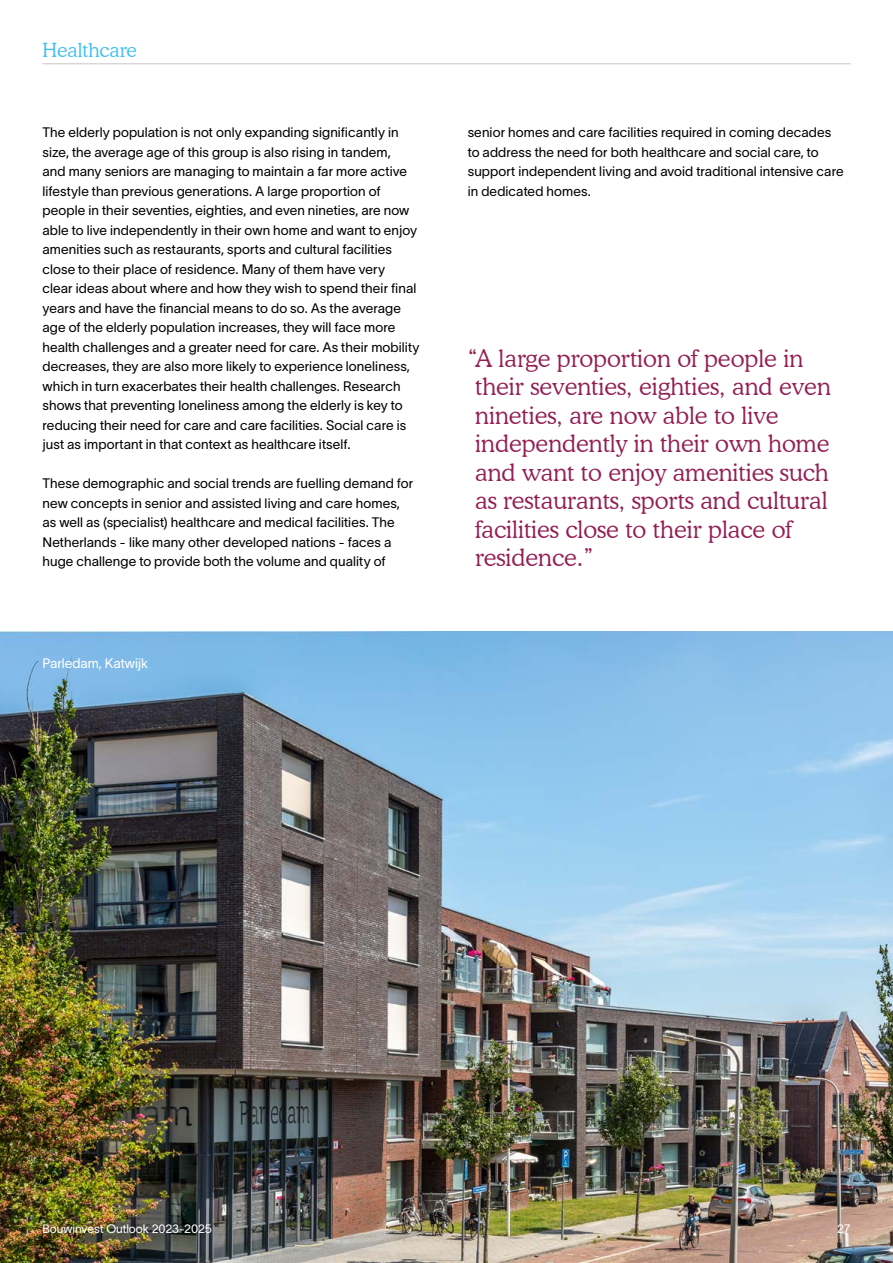
<style>
.page{position:relative;width:893px;height:1263px;background:#fff}
.page>*{position:absolute;margin:0;border:0;box-sizing:border-box;transform-origin:0 0}
.t1{font:300 24px/28.5px "Cooper BT";color:#931f53}
.t2{font:300 19.5px "Cooper BT";color:#41c0f0}
.t3{font:13.5px/19.5px "TWK Lausanne 300";letter-spacing:.005em;color:#000}
.t4{font:13.5px "TWK Lausanne 300";color:#fff}
.t5{font:12px "TWK Lausanne 300";color:#fff}
</style>
<div class="page">
<img style="left:0;top:631px;width:893px;height:632px">
<hr style="left:43px;top:63px;width:807px;height:1px;background:#c6c6c6">
<h2 class="t2" style="left:43px;top:39px;width:96px">Healthcare</h2>
<p class="t3" style="left:43px;top:122px;width:378px">The elderly population is not only expanding significantly in size, the average age of this group is also rising in tandem,<br>and many seniors are managing to maintain a far more active lifestyle than previous generations. A large proportion of people in their seventies, eighties, and even nineties, are now able to live independently in their own home and want to enjoy amenities such as restaurants, sports and cultural facilities close to their place of residence. Many of them have very<br>clear ideas about where and how they wish to spend their final years and have the financial means to do so. As the average age of the elderly population increases, they will face more health challenges and a greater need for care. As their mobility decreases, they are also more likely to experience loneliness, which in turn exacerbates their health challenges. Research shows that preventing loneliness among the elderly is key to reducing their need for care and care facilities. Social care is just as important in that context as healthcare itself.</p>
<p class="t3" style="left:43px;top:473px;width:372px">These demographic and social trends are fuelling demand for new concepts in senior and assisted living and care homes, as well as (specialist) healthcare and medical facilities. The Netherlands - like many other developed nations - faces a huge challenge to provide both the volume and quality of</p>
<p class="t4" style="left:43px;top:654px;width:107px">Parledam, Katwijk</p>
<p class="t3" style="left:468px;top:122px;width:377px">senior homes and care facilities required in coming decades to address the need for both healthcare and social care, to support independent living and avoid traditional intensive care in dedicated homes.</p>
<p class="t1" style="left:475px;top:344px;width:357px;text-indent:-7px">“A large proportion of people in their seventies, eighties, and even nineties, are now able to live independently in their own home and want to enjoy amenities such as restaurants, sports and cultural facilities close to their place of residence.”</p>
<p class="t5" style="left:43px;top:1220px;width:171px">Bouwinvest Outlook 2023-2025</p>
<p class="t5" style="left:837px;top:1220px;width:15px">27</p>
</div>
